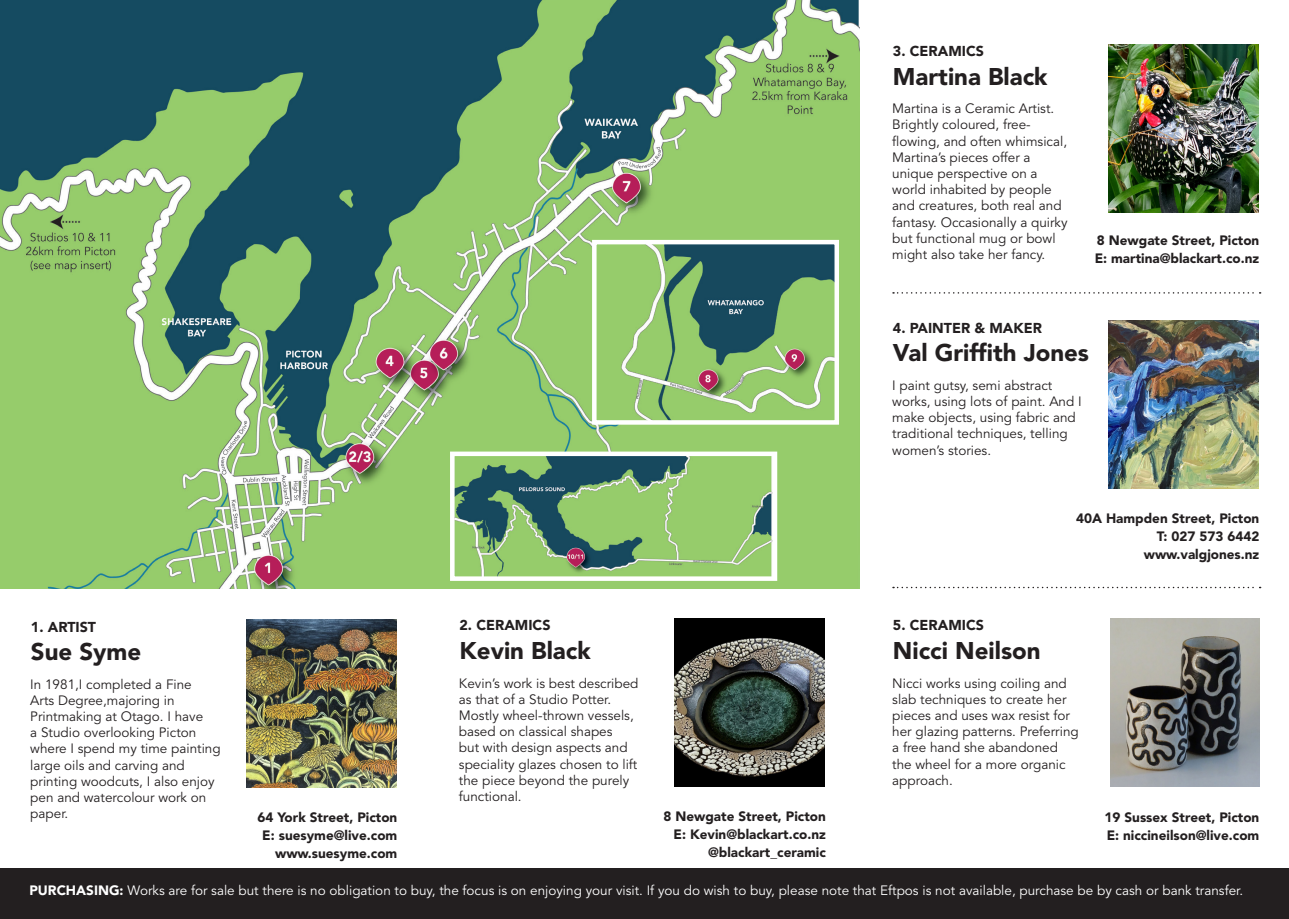
<style>
.page{position:relative;width:1289px;height:919px;background:#fff}
.page>*{position:absolute;margin:0;border:0;box-sizing:border-box;transform-origin:0 0}
.t1{font:900 24px "Avenir";color:#231f20}
.t2{font:900 14.25px "Avenir";color:#231f20}
.t3{font:13.5px/16.2px "Avenir";color:#231f20}
.t4{font:900 13.5px "Avenir";color:#231f20}
.t5{font:13.5px "Avenir";color:#fff}
.s1{font-weight:900}
</style>
<div class="page">
<img style="left:0;top:0;width:859px;height:588px">
<img style="left:597px;top:245px;width:237px;height:174px">
<div style="left:592px;top:240px;width:247px;height:184px;border:4px solid #fff"></div>
<img style="left:455px;top:456px;width:317px;height:120px">
<div style="left:450px;top:451px;width:327px;height:130px;border:4px solid #fff"></div>
<svg style="left:893px;top:292px;width:367px;height:1px"></svg>
<svg style="left:893px;top:586px;width:367px;height:2px"></svg>
<img style="left:1108px;top:321px;width:150px;height:168px">
<img style="left:1108px;top:44px;width:150px;height:168px">
<img style="left:1110px;top:618px;width:149px;height:168px">
<img style="left:674px;top:618px;width:150px;height:168px">
<img style="left:246px;top:619px;width:150px;height:168px">
<div style="left:0;top:868px;width:1288px;height:50px;background:#231f20"></div>
<p class="t2" style="left:892px;top:42px;width:93px">3. CERAMICS</p>
<p class="t1" style="left:892px;top:62px;width:156px">Martina Black</p>
<p class="t3" style="left:892px;top:101px;width:177px">Martina is a Ceramic Artist.<br>Brightly coloured, free&shy;flowing, and often whimsical,<br>Martina’s pieces offer a unique perspective on a world inhabited by people and creatures, both real and fantasy. Occasionally a quirky but functional mug or bowl might also take her fancy.</p>
<p class="t4" style="left:1096px;top:232px;width:164px">8 Newgate Street, Picton</p>
<p class="t4" style="left:1094px;top:250px;width:166px">E: martina@blackart.co.nz</p>
<p class="t2" style="left:892px;top:319px;width:151px">4. PAINTER &amp; MAKER</p>
<p class="t1" style="left:892px;top:338px;width:198px">Val Griffith Jones</p>
<p class="t3" style="left:892px;top:377px;width:191px">I paint gutsy, semi abstract works, using lots of paint. And I make objects, using fabric and traditional techniques, telling women’s stories.</p>
<p class="t2" style="left:31px;top:618px;width:67px">1. ARTIST</p>
<p class="t1" style="left:31px;top:637px;width:112px">Sue Syme</p>
<p class="t2" style="left:459px;top:617px;width:93px">2. CERAMICS</p>
<p class="t1" style="left:459px;top:636px;width:133px">Kevin Black</p>
<p class="t2" style="left:892px;top:617px;width:93px">5. CERAMICS</p>
<p class="t1" style="left:892px;top:636px;width:149px">Nicci Neilson</p>
<p class="t4" style="left:1076px;top:510px;width:185px">40A Hampden Street, Picton</p>
<p class="t4" style="left:1156px;top:528px;width:104px">T: 027 573 6442</p>
<p class="t4" style="left:1143px;top:546px;width:117px">www.valgjones.nz</p>
<p class="t3" style="left:459px;top:675px;width:181px">Kevin’s work is best described as that of a Studio Potter.<br>Mostly wheel-thrown vessels, based on classical shapes<br>but with design aspects and speciality glazes chosen to lift the piece beyond the purely functional.</p>
<p class="t3" style="left:892px;top:675px;width:188px">Nicci works using coiling and slab techniques to create her pieces and uses wax resist for her glazing patterns. Preferring a free hand she abandoned the wheel for a more organic approach.</p>
<p class="t3" style="left:30px;top:676px;width:192px">In 1981,I completed a Fine<br>Arts Degree,majoring in<br>Printmaking at Otago. I have<br>a Studio overlooking Picton where I spend my time painting large oils and carving and printing woodcuts, I also enjoy pen and watercolour work on paper.</p>
<p class="t4" style="left:663px;top:808px;width:164px">8 Newgate Street, Picton</p>
<p class="t4" style="left:673px;top:826px;width:154px">E: Kevin@blackart.co.nz</p>
<p class="t4" style="left:708px;top:844px;width:119px">@blackart_ceramic</p>
<p class="t4" style="left:257px;top:809px;width:141px">64 York Street, Picton</p>
<p class="t4" style="left:262px;top:827px;width:137px">E: suesyme@live.com</p>
<p class="t4" style="left:275px;top:845px;width:124px">www.suesyme.com</p>
<p class="t5" style="left:29px;top:882px;width:1215px"><span class="s1">PURCHASING:</span> Works are for sale but there is no obligation to buy, the focus is on enjoying your visit. If you do wish to buy, please note that Eftpos is not available, purchase be by cash or bank transfer.</p>
<p class="t4" style="left:1104px;top:809px;width:156px">19 Sussex Street, Picton</p>
<p class="t4" style="left:1106px;top:827px;width:154px">E: niccineilson@live.com</p>
</div>
